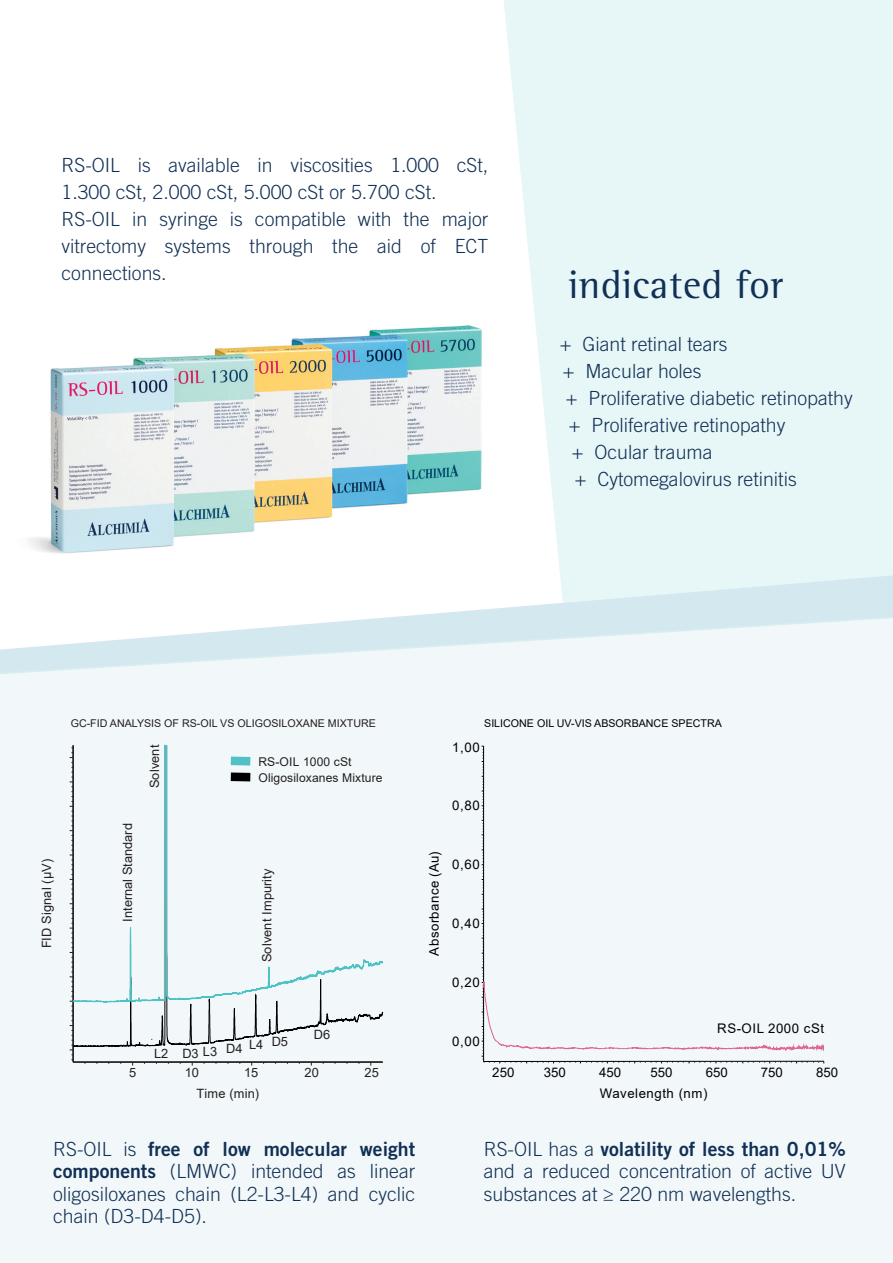
<style>
.page{position:relative;width:893px;height:1263px;background:#fff}
.page>*{position:absolute;margin:0;border:0;box-sizing:border-box;transform-origin:0 0}
.t1{font:40.5px "Rotis Semi Serif Std";letter-spacing:.01em;color:#113055}
.t2{font:300 19.5px/27px "Trade Gothic LT Std";color:#113055}
.t3{font:19.5px "Trade Gothic LT Std Bd 2";color:#113055}
.t4{font:13.2px "Arial";color:#000002}
.t5{font:13.2px "Arial";letter-spacing:.04em;color:#000001}
.t6{font:12.9px "Arial";color:#231f20}
.t7{font:12.75px "Arial";letter-spacing:.01em;color:#231f20}
.t8{font:12.15px "Arial";letter-spacing:.01em;color:#231f20}
.t9{font:11.1px "Arial";color:#000001}
.t10{font:10.65px "Arial";color:#231f20}
.t11{font:10.65px "Arial";color:#000001}
.s1{font-family:"Trade Gothic LT Std";font-weight:300}
.s2{font-family:"Trade Gothic LT Std Bd 2";font-weight:400}
</style>
<div class="page">
<div style="left:0;top:451px;width:893px;height:812px;background:#f2f8fa"></div>
<svg style="left:0;top:650px;width:484px;height:96px"></svg>
<svg style="left:0;top:574px;width:893px;height:76px"></svg>
<img style="left:0;top:325px;width:499px;height:249px">
<svg style="left:70px;top:745px;width:313px;height:320px"></svg>
<div style="left:231px;top:756px;width:19px;height:9px;background:#50c2c5"></div>
<div style="left:231px;top:772px;width:19px;height:9px;background:#000002"></div>
<svg style="left:482px;top:746px;width:343px;height:317px"></svg>
<svg style="left:499px;top:0;width:394px;height:603px;fill:#e7f6f7"></svg>
<p class="t2" style="left:62px;top:151px;width:428px">RS-OIL is available in viscosities 1.000 cSt, 1.300 cSt, 2.000 cSt, 5.000 cSt or 5.700 cSt.<br>RS-OIL in syringe is compatible with the major vitrectomy systems through the aid of ECT connections.</p>
<h1 class="t1" style="left:568px;top:261px;width:216px">indicated for</h1>
<p class="t2" style="left:560px;top:330px;width:169px">+ Giant retinal tears</p>
<p class="t2" style="left:563px;top:357px;width:140px">+ Macular holes</p>
<p class="t2" style="left:566px;top:384px;width:288px">+ Proliferative diabetic retinopathy</p>
<p class="t2" style="left:569px;top:411px;width:218px">+ Proliferative retinopathy</p>
<p class="t2" style="left:572px;top:438px;width:142px">+ Ocular trauma</p>
<p class="t2" style="left:575px;top:465px;width:223px">+ Cytomegalovirus retinitis</p>
<p class="t7" style="left:38px;top:948px;width:91px;rotate:-90deg">FID Signal (µV)</p>
<p class="t10" style="left:72px;top:716px;width:307px">GC-FID ANALYSIS OF RS-OIL VS OLIGOSILOXANE MIXTURE</p>
<p class="t6" style="left:119px;top:922px;width:100px;rotate:-90deg">Internal Standard</p>
<p class="t7" style="left:146px;top:788px;width:45px;rotate:-90deg">Solvent</p>
<p class="t8" style="left:258px;top:753px;width:95px">RS-OIL 1000 cSt</p>
<p class="t8" style="left:258px;top:769px;width:126px">Oligosiloxanes Mixture</p>
<p class="t7" style="left:258px;top:962px;width:95px;rotate:-90deg">Solvent Impurity</p>
<p class="t6" style="left:154px;top:1041px;width:136px">L2 D3 L3 D4 L4 D5</p>
<p class="t6" style="left:314px;top:1026px;width:18px">D6</p>
<p class="t7" style="left:129px;top:1064px;width:9px">5</p>
<p class="t7" style="left:185px;top:1064px;width:16px">10</p>
<p class="t7" style="left:244px;top:1064px;width:16px">15</p>
<p class="t7" style="left:305px;top:1064px;width:16px">20</p>
<p class="t7" style="left:365px;top:1064px;width:16px">25</p>
<p class="t7" style="left:196px;top:1084px;width:64px">Time (min)</p>
<p class="t11" style="left:484px;top:716px;width:239px">SILICONE OIL UV-VIS ABSORBANCE SPECTRA</p>
<p class="t9" style="left:484px;top:716px;width:247px">SILICONE OIL UV-VIS ABSORBANCE SPECTRA</p>
<p class="t4" style="left:452px;top:738px;width:29px">1,00</p>
<p class="t4" style="left:452px;top:797px;width:29px">0,80</p>
<p class="t5" style="left:425px;top:956px;width:105px;rotate:-90deg">Absorbance (Au)</p>
<p class="t4" style="left:452px;top:855px;width:29px">0,60</p>
<p class="t4" style="left:452px;top:914px;width:29px">0,40</p>
<p class="t4" style="left:452px;top:973px;width:29px">0,20</p>
<p class="t4" style="left:452px;top:1032px;width:29px">0,00</p>
<p class="t5" style="left:717px;top:1020px;width:108px">RS-OIL 2000 cSt</p>
<p class="t4" style="left:492px;top:1063px;width:24px">250</p>
<p class="t4" style="left:544px;top:1063px;width:24px">350</p>
<p class="t4" style="left:599px;top:1063px;width:24px">450</p>
<p class="t4" style="left:650px;top:1063px;width:24px">550</p>
<p class="t4" style="left:706px;top:1063px;width:24px">650</p>
<p class="t4" style="left:761px;top:1063px;width:24px">750</p>
<p class="t4" style="left:816px;top:1063px;width:24px">850</p>
<p class="t5" style="left:600px;top:1084px;width:109px">Wavelength (nm)</p>
<p class="t3" style="left:53px;top:1136px;width:364px"><span class="s1">RS-OIL is</span> free of low molecular weight</p>
<p class="t2" style="left:53px;top:1160px;width:364px;line-height:22.5px;text-align:justify"><span class="s2">components</span> (LMWC) intended as linear oligosiloxanes chain (L2-L3-L4) and cyclic chain (D3-D4-D5).</p>
<p class="t3" style="left:484px;top:1136px;width:364px"><span class="s1">RS-OIL has a</span> volatility of less than 0,01%</p>
<p class="t2" style="left:484px;top:1160px;width:364px;line-height:22.5px">and a reduced concentration of active UV substances at ≥ 220 nm wavelengths.</p>
</div>
